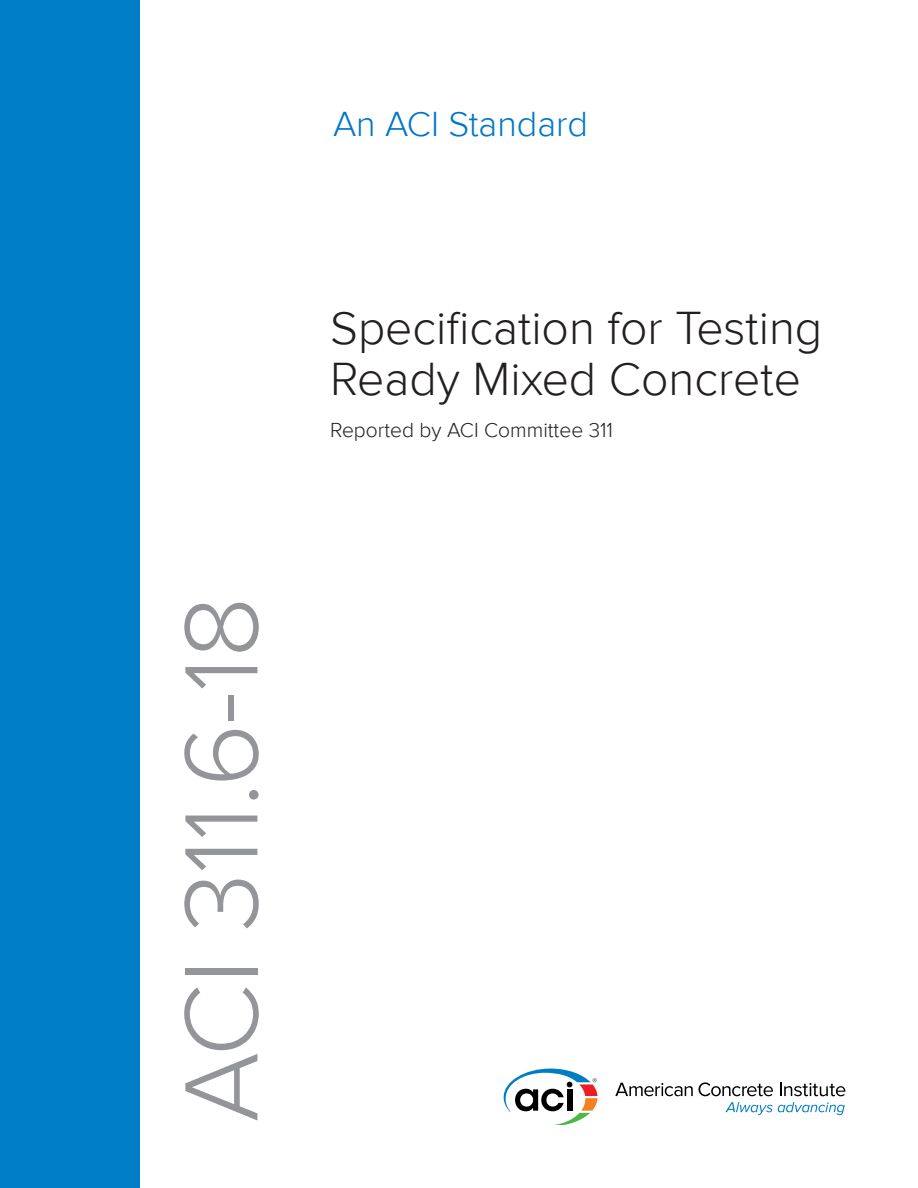
<style>
.page{position:relative;width:918px;height:1188px;background:#fff}
.page>*{position:absolute;margin:0;border:0;box-sizing:border-box;transform-origin:0 0}
.t1{font:300 108px "Proxima Nova";color:#939598}
.ARTICLE_TITLE{font:300 48px/51px "Proxima Nova";color:#231f20}
.t2{font:300 36px "Proxima Nova";color:#0076c8}
.t3{font:300 21px "Proxima Nova";color:#231f20}
</style>
<div class="page">
<div style="left:0;top:0;width:140px;height:1188px;background:#007ec5"></div>
<svg style="left:725px;top:1102px;width:120px;height:13px"></svg>
<svg style="left:615px;top:1082px;width:158px;height:14px"></svg>
<svg style="left:780px;top:1083px;width:65px;height:13px"></svg>
<svg style="left:504px;top:1069px;width:94px;height:55px"></svg>
<p class="t1" style="left:159px;top:1122px;width:527px;rotate:-90deg">ACI 311.6-18</p>
<p class="t2" style="left:333px;top:104px;width:257px">An ACI Standard</p>
<p class="ARTICLE_TITLE" style="left:330px;top:303px;width:494px">Specification for Testing<br>Ready Mixed Concrete</p>
<p class="t3" style="left:330px;top:418px;width:284px">Reported by ACI Committee 311</p>
</div>
